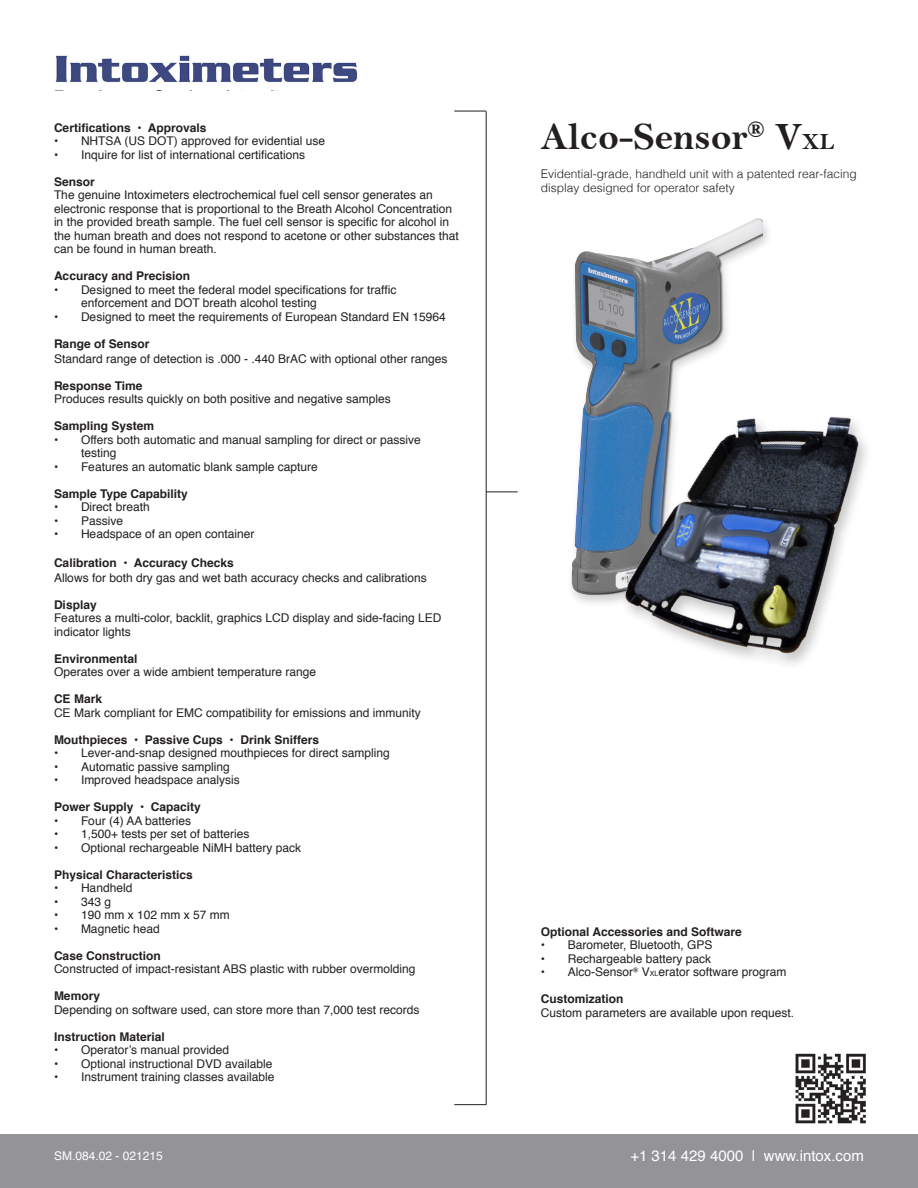
<style>
.page{position:relative;width:918px;height:1188px;background:#fff}
.page>*{position:absolute;margin:0;border:0;box-sizing:border-box;transform-origin:0 0}
.t1{font:39px "Bell MT Bold";color:#231f20}
.t2{font:15px "Helvetica";color:#fff}
.t3{font:12px/13.5px "Helvetica";color:#231f20}
.t4{font:700 12px "Helvetica";color:#231f20}
.t5{font:300 12px/14.4px "Helvetica";color:#231f20}
.t6{font:12px "Helvetica";color:#fff}
.s1{font-size:23.4px}
.s2{font-size:7.2px}
</style>
<div class="page">
<div style="left:0;top:1134px;width:918px;height:54px;background:#949498"></div>
<hr style="left:486px;top:111px;width:1px;height:994px;background:#231f20">
<hr style="left:454px;top:111px;width:32px;height:1px;background:#231f20">
<hr style="left:454px;top:1104px;width:32px;height:1px;background:#231f20">
<hr style="left:486px;top:492px;width:32px;height:1px;background:#231f20">
<img style="left:55px;top:55px;width:303px;height:36px">
<img style="left:795px;top:1053px;width:71px;height:71px">
<img style="left:571px;top:218px;width:191px;height:386px">
<img style="left:617px;top:411px;width:250px;height:251px">
<p class="t4" style="left:54px;top:118px;width:154px">Certifications • Approvals</p>
<p class="t3" style="left:54px;top:135px;width:273px">• NHTSA (US DOT) approved for evidential use</p>
<p class="t3" style="left:54px;top:148px;width:253px">• Inquire for list of international certifications</p>
<p class="t4" style="left:54px;top:172px;width:42px">Sensor</p>
<p class="t3" style="left:54px;top:189px;width:406px">The genuine Intoximeters electrochemical fuel cell sensor generates an electronic response that is proportional to the Breath Alcohol Concentration in the provided breath sample. The fuel cell sensor is specific for alcohol in the human breath and does not respond to acetone or other substances that can be found in human breath.</p>
<p class="t4" style="left:54px;top:267px;width:138px">Accuracy and Precision</p>
<p class="t3" style="left:81px;top:283px;width:317px;text-indent:-27px">• Designed to meet the federal model specifications for traffic enforcement and DOT breath alcohol testing</p>
<p class="t3" style="left:54px;top:310px;width:393px">• Designed to meet the requirements of European Standard EN 15964</p>
<p class="t4" style="left:54px;top:334px;width:97px">Range of Sensor</p>
<p class="t3" style="left:54px;top:352px;width:395px">Standard range of detection is .000 - .440 BrAC with optional other ranges</p>
<p class="t4" style="left:54px;top:376px;width:90px">Response Time</p>
<p class="t3" style="left:54px;top:393px;width:338px">Produces results quickly on both positive and negative samples</p>
<p class="t4" style="left:54px;top:417px;width:102px">Sampling System</p>
<p class="t3" style="left:81px;top:433px;width:341px;text-indent:-27px">• Offers both automatic and manual sampling for direct or passive testing</p>
<p class="t3" style="left:54px;top:460px;width:265px">• Features an automatic blank sample capture</p>
<p class="t4" style="left:54px;top:484px;width:135px">Sample Type Capability</p>
<p class="t3" style="left:54px;top:501px;width:97px">• Direct breath</p>
<p class="t3" style="left:54px;top:514px;width:71px">• Passive</p>
<p class="t3" style="left:54px;top:528px;width:202px">• Headspace of an open container</p>
<p class="t4" style="left:54px;top:553px;width:181px">Calibration • Accuracy Checks</p>
<p class="t3" style="left:54px;top:571px;width:374px">Allows for both dry gas and wet bath accuracy checks and calibrations</p>
<p class="t4" style="left:54px;top:595px;width:44px">Display</p>
<p class="t3" style="left:54px;top:612px;width:389px">Features a multi-color, backlit, graphics LCD display and side-facing LED indicator lights</p>
<p class="t4" style="left:54px;top:649px;width:85px">Environmental</p>
<p class="t3" style="left:54px;top:666px;width:264px">Operates over a wide ambient temperature range</p>
<p class="t4" style="left:54px;top:690px;width:50px">CE Mark</p>
<p class="t3" style="left:54px;top:706px;width:368px">CE Mark compliant for EMC compatibility for emissions and immunity</p>
<p class="t4" style="left:54px;top:730px;width:267px">Mouthpieces • Passive Cups • Drink Sniffers</p>
<p class="t3" style="left:54px;top:747px;width:337px">• Lever-and-snap designed mouthpieces for direct sampling</p>
<p class="t3" style="left:54px;top:760px;width:177px">• Automatic passive sampling</p>
<p class="t3" style="left:54px;top:774px;width:187px">• Improved headspace analysis</p>
<p class="t4" style="left:54px;top:798px;width:148px">Power Supply • Capacity</p>
<p class="t3" style="left:54px;top:814px;width:139px">• Four (4) AA batteries</p>
<p class="t3" style="left:54px;top:828px;width:197px">• 1,500+ tests per set of batteries</p>
<p class="t3" style="left:54px;top:841px;width:249px">• Optional rechargeable NiMH battery pack</p>
<p class="t4" style="left:54px;top:865px;width:140px">Physical Characteristics</p>
<p class="t3" style="left:54px;top:882px;width:80px">• Handheld</p>
<p class="t3" style="left:54px;top:895px;width:59px">• 343 g</p>
<p class="t3" style="left:54px;top:909px;width:177px">• 190 mm x 102 mm x 57 mm</p>
<p class="t3" style="left:54px;top:922px;width:107px">• Magnetic head</p>
<p class="t4" style="left:54px;top:946px;width:108px">Case Construction</p>
<p class="t3" style="left:54px;top:963px;width:363px">Constructed of impact-resistant ABS plastic with rubber overmolding</p>
<p class="t4" style="left:54px;top:987px;width:48px">Memory</p>
<p class="t3" style="left:54px;top:1003px;width:367px">Depending on software used, can store more than 7,000 test records</p>
<p class="t4" style="left:54px;top:1027px;width:112px">Instruction Material</p>
<p class="t3" style="left:54px;top:1044px;width:177px">• Operator’s manual provided</p>
<p class="t3" style="left:54px;top:1057px;width:220px">• Optional instructional DVD available</p>
<p class="t3" style="left:54px;top:1071px;width:222px">• Instrument training classes available</p>
<p class="t1" style="left:541px;top:113px;width:295px">Alco-Sensor<sup>®</sup> V<span class="s1">XL</span></p>
<p class="t5" style="left:541px;top:166px;width:318px">Evidential-grade, handheld unit with a patented rear-facing display designed for operator safety</p>
<p class="t4" style="left:541px;top:922px;width:202px">Optional Accessories and Software</p>
<p class="t3" style="left:541px;top:939px;width:173px">• Barometer, Bluetooth, GPS</p>
<p class="t3" style="left:541px;top:952px;width:172px">• Rechargeable battery pack</p>
<p class="t3" style="left:541px;top:966px;width:247px">• Alco-Sensor<sup>®</sup> V<span class="s2">XL</span>erator software program</p>
<p class="t4" style="left:541px;top:989px;width:84px">Customization</p>
<p class="t3" style="left:541px;top:1006px;width:255px">Custom parameters are available upon request.</p>
<p class="t6" style="left:54px;top:1146px;width:110px">SM.084.02 - 021215</p>
<p class="t2" style="left:630px;top:1144px;width:235px">+1 314 429 4000 | www.intox.com</p>
</div>
